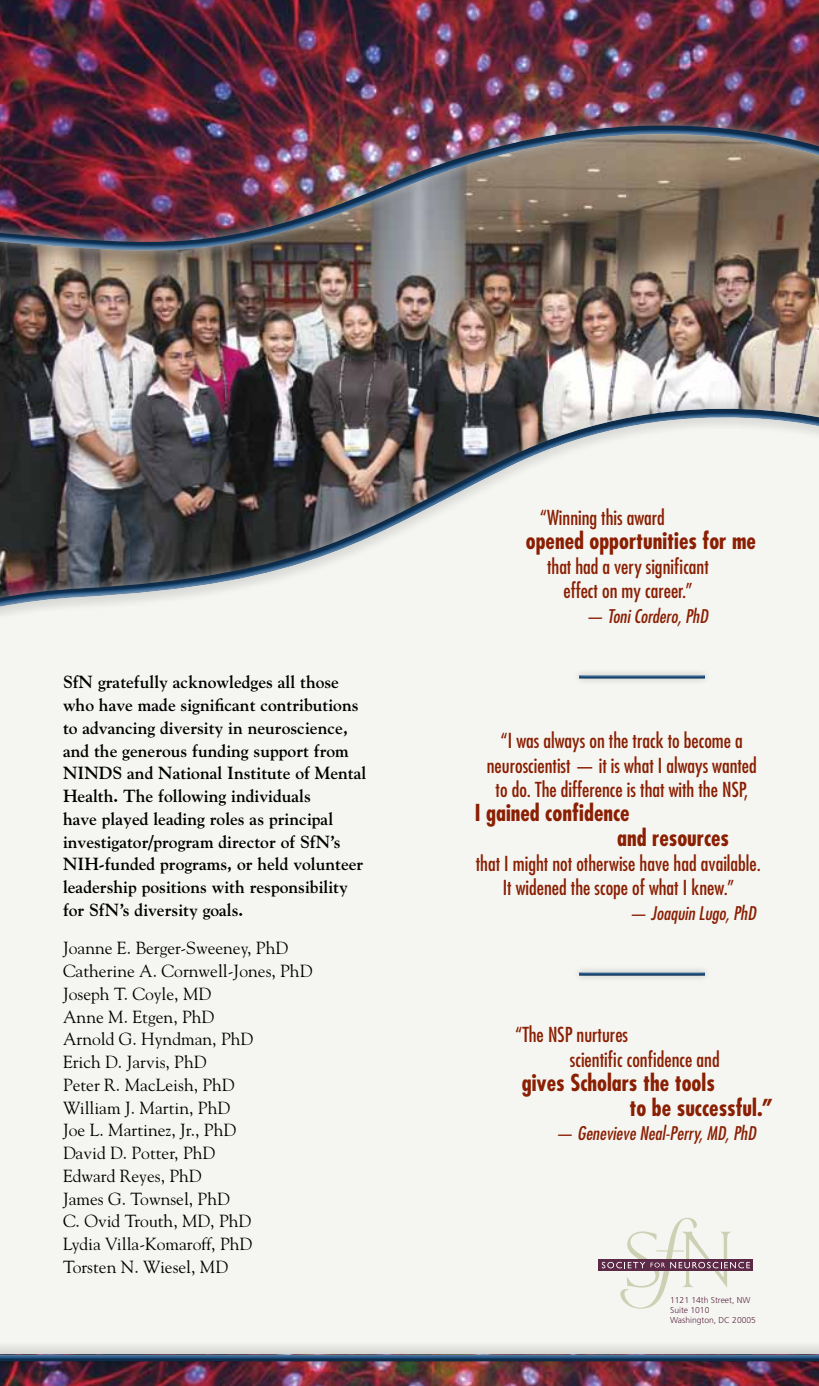
<style>
.page{position:relative;width:819px;height:1386px;background:#f5f6f1}
.page>*{position:absolute;margin:0;border:0;box-sizing:border-box;transform-origin:0 0}
.t1{font:700 condensed 22.75px "Futura";color:#8a1f03}
.t2{font:condensed 20.12px/24.5px "Futura";color:#8a1f03;text-align:center}
.t3{font:italic condensed 18.38px "Futura";color:#8a1f03}
.t4{font:700 17.5px/22.8px "Goudy";color:#000}
.t5{font:17.5px/22.8px "Goudy";color:#000}
.t6{font:300 8.58px/10.2px "Frutiger";color:#5c2946}
</style>
<div class="page">
<img style="left:0;top:0;width:819px;height:82px">
<img style="left:0;top:1375px;width:819px;height:11px">
<div style="left:0;top:1341px;width:819px;height:34px;background:#000;opacity:.4"></div>
<div style="left:0;top:1353px;width:819px;height:9px;background:#d5d6d1"></div>
<div style="left:0;top:1354px;width:819px;height:9px;background:#000;opacity:.4"></div>
<img style="left:0;top:82px;width:819px;height:13px">
<img style="left:0;top:95px;width:819px;height:520px">
<div style="left:598px;top:1259px;width:155px;height:12px;background:#5c2946"></div>
<svg style="left:602px;top:1218px;width:148px;height:91px"></svg>
<div style="left:572px;top:668px;width:140px;height:18px;background:#f1f2ed"></div>
<hr style="left:577px;top:673px;width:129px;height:4px;background:#fff;opacity:.6">
<hr style="left:577px;top:677px;width:129px;height:3px;background:#000;opacity:.5">
<div style="left:572px;top:965px;width:140px;height:18px;background:#f1f2ed"></div>
<hr style="left:577px;top:970px;width:129px;height:4px;background:#fff;opacity:.6">
<hr style="left:577px;top:974px;width:129px;height:3px;background:#000;opacity:.5">
<p class="t4" style="left:63px;top:671px;width:305px">SfN gratefully acknowledges all those who have made significant contributions to advancing diversity in neuroscience, and the generous funding support from NINDS and National Institute of Mental Health. The following individuals<br>have played leading roles as principal investigator/program director of SfN’s NIH-funded programs, or held volunteer leadership positions with responsibility for SfN’s diversity goals.</p>
<p class="t5" style="left:63px;top:937px;width:251px">Joanne E. Berger-Sweeney, PhD<br>Catherine A. Cornwell-Jones, PhD<br>Joseph T. Coyle, MD<br>Anne M. Etgen, PhD<br>Arnold G. Hyndman, PhD<br>Erich D. Jarvis, PhD<br>Peter R. MacLeish, PhD<br>William J. Martin, PhD<br>Joe L. Martinez, Jr., PhD<br>David D. Potter, PhD<br>Edward Reyes, PhD<br>James G. Townsel, PhD<br>C. Ovid Trouth, MD, PhD<br>Lydia Villa-Komaroff, PhD<br>Torsten N. Wiesel, MD</p>
<p class="t2" style="left:540px;top:505px;width:126px">“Winning this award</p>
<p class="t2" style="left:547px;top:554px;width:163px">that had a very significant effect on my career.”</p>
<h1 class="t1" style="left:526px;top:527px;width:232px">opened opportunities for me</h1>
<p class="t3" style="left:586px;top:605px;width:124px">— Toni Cordero, PhD</p>
<p class="t2" style="left:487px;top:728px;width:272px">“I was always on the track to become a neuroscientist — it is what I always wanted to do. The difference is that with the NSP,</p>
<h1 class="t1" style="left:475px;top:799px;width:156px">I gained confidence</h1>
<h1 class="t1" style="left:617px;top:823px;width:113px">and resources</h1>
<p class="t2" style="left:476px;top:851px;width:287px">that I might not otherwise have had available.<br>It widened the scope of what I knew.”</p>
<p class="t3" style="left:629px;top:902px;width:129px">— Joaquin Lugo, PhD</p>
<p class="t2" style="left:570px;top:1022px;width:151px;text-align:left;text-indent:-54px">“The NSP nurtures<br>scientific confidence and</p>
<h1 class="t1" style="left:522px;top:1069px;width:195px">gives Scholars the tools</h1>
<h1 class="t1" style="left:629px;top:1093px;width:145px">to be successful.”</h1>
<p class="t3" style="left:555px;top:1122px;width:202px">— Genevieve Neal-Perry, MD, PhD</p>
<p class="t6" style="left:670px;top:1295px;width:87px">1121 14th Street, NW<br>Suite 1010<br>Washington, DC 20005</p>
</div>
